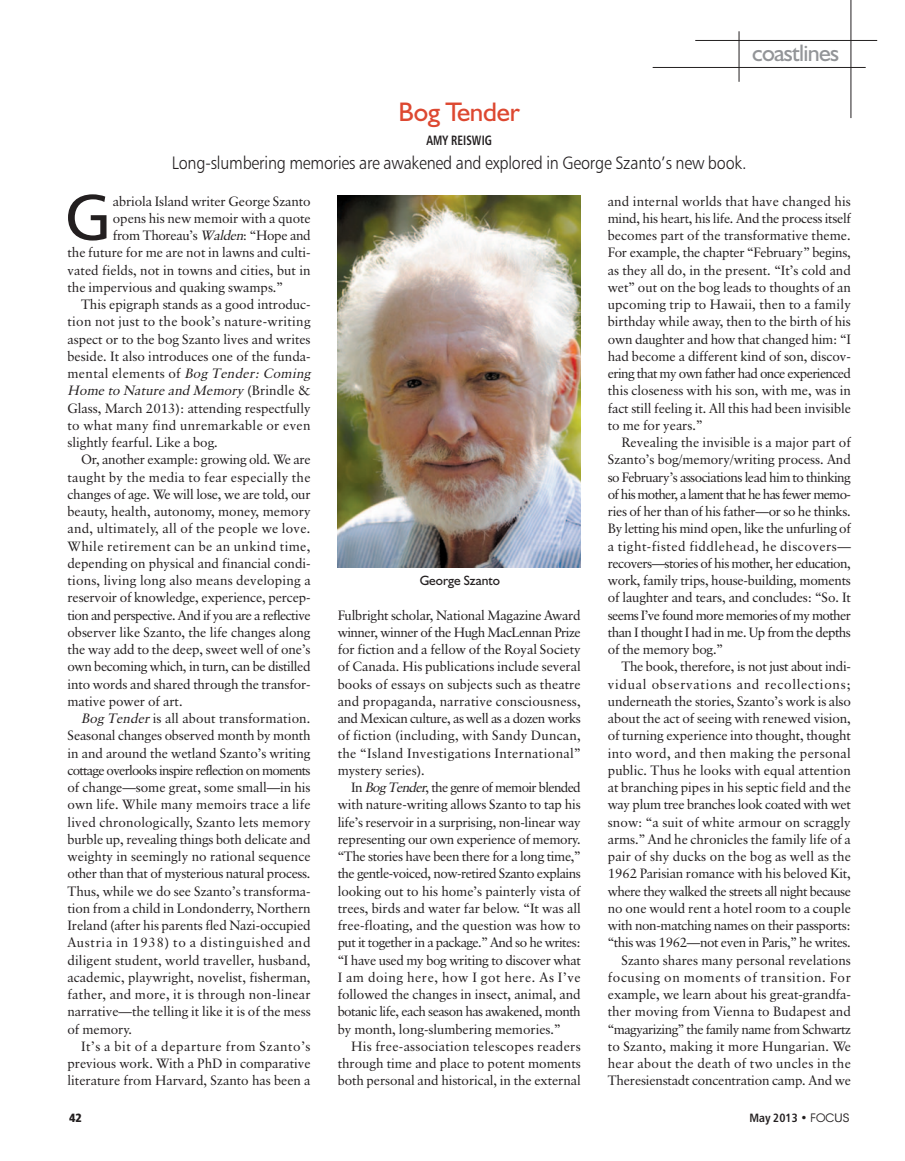
<style>
.page{position:relative;width:905px;height:1161px;background:#fff}
.page>*{position:absolute;margin:0;border:0;box-sizing:border-box;transform-origin:0 0}
.t1{font:66px "Humanist 777 BT Roman B";color:#231f20}
.t2{font:27px "Humanist 521 BT";letter-spacing:-.01em;color:#dd4831}
.t3{font:24px "Humanist 521 BT";letter-spacing:-.03em;color:#939598}
.t4{font:18px "Humanist 777 BT Light B";letter-spacing:-.01em;color:#231f20;scale:.9 1}
.t5{font:13.5px/17.2px "Classical Garamond BT";letter-spacing:-.005em;color:#231f20;text-align:justify}
.t6{font:13.5px "Classical Garamond BT";letter-spacing:.02em;color:#231f20}
.t7{font:13.5px "Classical Garamond BT";letter-spacing:-.025em;color:#231f20}
.t8{font:13.5px "Classical Garamond BT";letter-spacing:.015em;color:#231f20}
.t9{font:13.5px "Classical Garamond BT";letter-spacing:-.055em;color:#231f20}
.t10{font:13.5px "Classical Garamond BT";letter-spacing:-.045em;color:#231f20}
.t11{font:13.5px "Classical Garamond BT";letter-spacing:-.03em;color:#231f20}
.t12{font:13.5px "Classical Garamond BT";letter-spacing:.025em;color:#231f20}
.t13{font:13.5px "Classical Garamond BT";letter-spacing:.05em;color:#231f20}
.t14{font:13.5px "Classical Garamond BT";letter-spacing:.04em;color:#231f20}
.t15{font:italic 13.5px "Classical Garamond BT";color:#231f20}
.t16{font:13.5px "Humanist 521 BT";color:#231f20}
.t17{font:13.5px "Humanist 777 BT Bold Condensed B";letter-spacing:.01em;color:#231f20;scale:.85 1}
.t18{font:12px "Humanist 777 BT Bold Condensed B";color:#231f20}
.t19{font:12px "Humanist 777 BT Extra Black Cond B";color:#231f20}
.s1{font-style:italic}
.s2{font-style:normal}
.s3{font-family:"Avant Garde IT Cby BT"}
</style>
<div class="page">
<hr style="left:652px;top:67px;width:213px;height:1px;background:#231f20">
<hr style="left:738px;top:31px;width:1px;height:51px;background:#231f20">
<hr style="left:850px;top:0;width:1px;height:118px;background:#231f20">
<hr style="left:695px;top:40px;width:182px;height:1px;background:#231f20">
<img style="left:338px;top:196px;width:242px;height:371px">
<h3 class="t3" style="left:752px;top:44px;width:88px">coastlines</h3>
<h2 class="t2" style="left:398px;top:103px;width:123px">Bog Tender</h2>
<p class="t17" style="left:426px;top:135px;width:79px">AMY REISWIG</p>
<h3 class="t4" style="left:172px;top:156px;width:640px">Long-slumbering memories are awakened and explored in George Szanto’s new book.</h3>
<h1 class="t1" style="left:64px;top:191px;width:48px">G</h1>
<p class="t5" style="left:113px;top:193px;width:199px">abriola Island writer George Szanto</p>
<p class="t5" style="left:113px;top:211px;width:199px">opens his new memoir with a quote</p>
<p class="t7" style="left:113px;top:230px;width:199px">from Thoreau’s <span class="s1">Walden</span>: “Hope and</p>
<p class="t5" style="left:67px;top:245px;width:244px">the future for me are not in lawns and culti-</p>
<p class="t5" style="left:67px;top:262px;width:245px">vated fields, not in towns and cities, but in</p>
<p class="t5" style="left:67px;top:280px;width:217px">the impervious and quaking swamps.”</p>
<p class="t5" style="left:81px;top:297px;width:231px">This epigraph stands as a good introduc-</p>
<p class="t6" style="left:67px;top:316px;width:245px">tion not just to the book’s nature-writing</p>
<p class="t5" style="left:67px;top:331px;width:244px">aspect or to the bog Szanto lives and writes</p>
<p class="t5" style="left:67px;top:349px;width:244px">beside. It also introduces one of the funda-</p>
<p class="t6" style="left:67px;top:368px;width:247px">mental elements of <span class="s1">Bog Tender: Coming</span></p>
<p class="t15" style="left:67px;top:385px;width:245px">Home to Nature and Memory <span class="s2">( B r i n d l e &amp;</span></p>
<p class="t5" style="left:68px;top:400px;width:244px">Glass, March 2013): attending respectfully</p>
<p class="t6" style="left:68px;top:420px;width:244px">to what many find unremarkable or even</p>
<p class="t5" style="left:68px;top:435px;width:152px">slightly fearful. Like a bog.</p>
<p class="t7" style="left:81px;top:454px;width:231px">Or, another example: growing old. We are</p>
<p class="t6" style="left:68px;top:471px;width:244px">taught by the media to fear especially the</p>
<p class="t5" style="left:68px;top:487px;width:245px">changes of age. We will lose, we are told, our</p>
<p class="t5" style="left:68px;top:504px;width:244px">beauty, health, autonomy, money, memory</p>
<p class="t8" style="left:68px;top:523px;width:245px">and, ultimately, all of the people we love.</p>
<p class="t12" style="left:68px;top:540px;width:245px">While retirement can be an unkind time,</p>
<p class="t5" style="left:68px;top:556px;width:244px">depending on physical and financial condi-</p>
<p class="t5" style="left:68px;top:573px;width:244px">tions, living long also means developing a</p>
<p class="t5" style="left:68px;top:590px;width:244px">reservoir of knowledge, experience, percep-</p>
<p class="t10" style="left:68px;top:609px;width:244px">tion and perspective. And if you are a reflective</p>
<p class="t5" style="left:68px;top:625px;width:244px">observer like Szanto, the life changes along</p>
<p class="t5" style="left:68px;top:642px;width:244px">the way add to the deep, sweet well of one’s</p>
<p class="t11" style="left:68px;top:661px;width:245px">own becoming which, in turn, can be distilled</p>
<p class="t5" style="left:68px;top:676px;width:244px">into words and shared through the transfor-</p>
<p class="t5" style="left:68px;top:694px;width:117px">mative power of art.</p>
<p class="t5" style="left:81px;top:711px;width:231px"><span class="s1">Bog Tender</span>is all about transformation.</p>
<p class="t5" style="left:68px;top:728px;width:244px">Seasonal changes observed month by month</p>
<p class="t5" style="left:68px;top:745px;width:244px">in and around the wetland Szanto’s writing</p>
<p class="t9" style="left:68px;top:765px;width:244px">cottage overlooks inspire reflection on moments</p>
<p class="t5" style="left:68px;top:780px;width:244px">of change—some great, some small—in his</p>
<p class="t5" style="left:68px;top:797px;width:245px">own life. While many memoirs trace a life</p>
<p class="t5" style="left:68px;top:814px;width:244px">lived chronologically, Szanto lets memory</p>
<p class="t5" style="left:68px;top:832px;width:245px">burble up, revealing things both delicate and</p>
<p class="t5" style="left:68px;top:849px;width:245px">weighty in seemingly no rational sequence</p>
<p class="t7" style="left:68px;top:868px;width:244px">other than that of mysterious natural process.</p>
<p class="t5" style="left:68px;top:883px;width:244px">Thus, while we do see Szanto’s transforma-</p>
<p class="t5" style="left:68px;top:901px;width:244px">tion from a child in Londonderry, Northern</p>
<p class="t5" style="left:68px;top:918px;width:245px">Ireland (after his parents fled Nazi-occupied</p>
<p class="t13" style="left:68px;top:937px;width:244px">Austria in 1938) to a distinguished and</p>
<p class="t5" style="left:68px;top:952px;width:245px">diligent student, world traveller, husband,</p>
<p class="t5" style="left:68px;top:970px;width:245px">academic, playwright, novelist, fisherman,</p>
<p class="t8" style="left:68px;top:989px;width:244px">father, and more, it is through non-linear</p>
<p class="t5" style="left:68px;top:1004px;width:244px">narrative—the telling it like it is of the mess</p>
<p class="t5" style="left:68px;top:1021px;width:66px">of memory.</p>
<p class="t14" style="left:81px;top:1041px;width:231px">It’s a bit of a departure from Szanto’s</p>
<p class="t5" style="left:68px;top:1056px;width:244px">previous work. With a PhD in comparative</p>
<p class="t5" style="left:68px;top:1073px;width:244px">literature from Harvard, Szanto has been a</p>
<p class="t16" style="left:420px;top:576px;width:82px">George Szanto</p>
<p class="t5" style="left:338px;top:607px;width:245px">Fulbright scholar, National Magazine Award winner, winner of the Hugh MacLennan Prize for fiction and a fellow of the Royal Society of Canada. His publications include several books of essays on subjects such as theatre and propaganda, narrative consciousness, and Mexican culture, as well as a dozen works of fiction (including, with Sandy Duncan, the “Island Investigations International” mystery series).</p>
<p class="t5" style="left:337px;top:780px;width:245px;text-indent:14px">In <span class="s1">BogTender</span>, the genre of memoir blended with nature-writing allows Szanto to tap his life’s reservoir in a surprising, non-linear way representing our own experience of memory. “The stories have been there for a long time,” the gentle-voiced, now-retired Szanto explains looking out to his home’s painterly vista of trees, birds and water far below. “It was all free-floating, and the question was how to put it together in a package.” And so he writes: “I have used my bog writing to discover what I am doing here, how I got here. As I’ve followed the changes in insect, animal, and botanic life, each season has awakened, month by month, long-slumbering memories.”</p>
<p class="t5" style="left:337px;top:1039px;width:245px;text-indent:14px">His free-association telescopes readers through time and place to potent moments both personal and historical, in the external</p>
<p class="t5" style="left:608px;top:193px;width:245px">and internal worlds that have changed his mind, his heart, his life. And the process itself becomes part of the transformative theme.<br>For example, the chapter “February” begins, as they all do, in the present. “It’s cold and wet” out on the bog leads to thoughts of an upcoming trip to Hawaii, then to a family birthday while away, then to the birth of his own daughter and how that changed him: “I had become a different kind of son, discov&shy;ering that my own father had once experienced this closeness with his son, with me, was in fact still feeling it. All this had been invisible to me for years.”</p>
<p class="t5" style="left:608px;top:435px;width:245px;text-indent:14px">Revealing the invisible is a major part of Szanto’s bog/memory/writing process. And so February’s associations lead him to thinking of his mother, a lament that he has fewer memo&shy;ries of her than of his father—or so he thinks.<br>By letting his mind open, like the unfurling of a tight-fisted fiddlehead, he discovers— recovers—stories of his mother, her education, work, family trips, house-building, moments of laughter and tears, and concludes: “So. It seems I’ve found more memories of my mother than I thought I had in me. Up from the depths of the memory bog.”</p>
<p class="t5" style="left:608px;top:659px;width:245px;text-align:right">The book, therefore, is not just about indi&shy;vidual observations and recollections; underneath the stories, Szanto’s work is also about the act of seeing with renewed vision, of turning experience into thought, thought into word, and then making the personal public. Thus he looks with equal attention at branching pipes in his septic field and the way plum tree branches look coated with wet snow: “a suit of white armour on scraggly arms.” And he chronicles the family life of a pair of shy ducks on the bog as well as the 1962 Parisian romance with his beloved Kit, where they walked the streets all night because no one would rent a hotel room to a couple with non-matching names on their passports: “this was 1962—not even in Paris,” he writes.<br>Szanto shares many personal revelations focusing on moments of transition. For example, we learn about his great-grandfa&shy;ther moving from Vienna to Budapest and “magyarizing” the family name from Schwartz to Szanto, making it more Hungarian. We hear about the death of two uncles in the Theresienstadt concentration camp. And we</p>
<p class="t19" style="left:69px;top:1113px;width:14px">42</p>
<p class="t18" style="left:749px;top:1113px;width:101px">May 2013 • <span class="s3">FOCUS</span></p>
</div>
